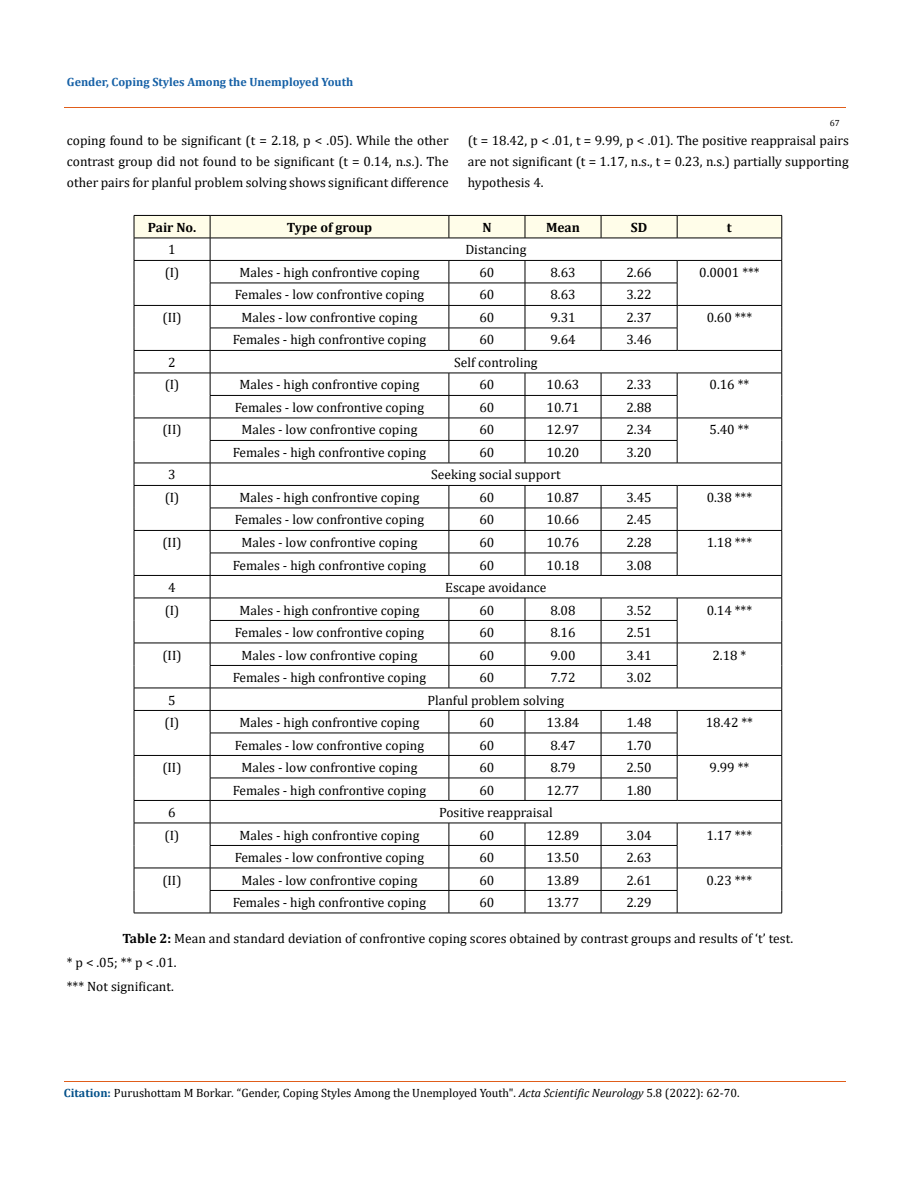
<style>
.page{position:relative;width:917px;height:1188px;background:#fff}
.page>*{position:absolute;margin:0;border:0;box-sizing:border-box;transform-origin:0 0}
.t1{font:13.5px/21px "Cambria";color:#000;text-align:justify}
.t2{font:700 13.5px "Cambria";color:#000}
.t3{font:12px "Cambria";color:#000}
.t4{font:700 12px "Cambria";color:#1560a6}
.t5{font:9px "Cambria";color:#000}
.s1{font-weight:700}
.s2{font-weight:700;color:#035089}
.s3{font-style:italic}
</style>
<div class="page">
<svg style="left:134px;top:215px;width:648px;height:698px"></svg>
<hr style="left:134px;top:913px;width:76px;height:1px;background:#000">
<hr style="left:210px;top:913px;width:239px;height:1px;background:#000">
<hr style="left:449px;top:913px;width:76px;height:1px;background:#000">
<hr style="left:525px;top:913px;width:76px;height:1px;background:#000">
<hr style="left:601px;top:913px;width:76px;height:1px;background:#000">
<hr style="left:677px;top:913px;width:105px;height:1px;background:#000">
<hr style="left:64px;top:108px;width:781px;height:1px;background:#e05d1a">
<hr style="left:64px;top:1082px;width:781px;height:1px;background:#e05d1a">
<p class="t4" style="left:67px;top:73px;width:288px">Gender, Coping Styles Among the Unemployed Youth</p>
<p class="t5" style="left:829px;top:118px;width:11px">67</p>
<p class="t1" style="left:67px;top:130px;width:383px">coping found to be significant (t = 2.18, p &lt; .05). While the other contrast group did not found to be significant (t = 0.14, n.s.). The other pairs for planful problem solving shows significant difference</p>
<p class="t1" style="left:468px;top:130px;width:382px">(t = 18.42, p &lt; .01, t = 9.99, p &lt; .01). The positive reappraisal pairs are not significant (t = 1.17, n.s., t = 0.23, n.s.) partially supporting hypothesis 4.</p>
<p class="t2" style="left:148px;top:218px;width:50px">Pair No.</p>
<p class="t2" style="left:287px;top:218px;width:87px">Type of group</p>
<p class="t2" style="left:482px;top:218px;width:11px">N</p>
<p class="t2" style="left:546px;top:218px;width:35px">Mean</p>
<p class="t2" style="left:631px;top:218px;width:18px">SD</p>
<p class="t2" style="left:727px;top:218px;width:6px">t</p>
<p class="t1" style="left:168px;top:239px;width:9px">1</p>
<p class="t1" style="left:465px;top:239px;width:63px">Distancing</p>
<p class="t1" style="left:165px;top:262px;width:16px">(I)</p>
<p class="t1" style="left:239px;top:262px;width:181px">Males - high confrontive coping</p>
<p class="t1" style="left:479px;top:262px;width:16px">60</p>
<p class="t1" style="left:550px;top:262px;width:27px">8.63</p>
<p class="t1" style="left:626px;top:262px;width:27px">2.66</p>
<p class="t1" style="left:699px;top:262px;width:62px">0.0001 ***</p>
<p class="t1" style="left:235px;top:284px;width:191px">Females - low confrontive coping</p>
<p class="t1" style="left:479px;top:284px;width:16px">60</p>
<p class="t1" style="left:550px;top:284px;width:27px">8.63</p>
<p class="t1" style="left:626px;top:284px;width:27px">3.22</p>
<p class="t1" style="left:162px;top:307px;width:21px">(II)</p>
<p class="t1" style="left:241px;top:307px;width:177px">Males - low confrontive coping</p>
<p class="t1" style="left:479px;top:307px;width:16px">60</p>
<p class="t1" style="left:550px;top:307px;width:27px">9.31</p>
<p class="t1" style="left:626px;top:307px;width:27px">2.37</p>
<p class="t1" style="left:706px;top:307px;width:47px">0.60 ***</p>
<p class="t1" style="left:233px;top:329px;width:195px">Females - high confrontive coping</p>
<p class="t1" style="left:479px;top:329px;width:16px">60</p>
<p class="t1" style="left:550px;top:329px;width:27px">9.64</p>
<p class="t1" style="left:626px;top:329px;width:27px">3.46</p>
<p class="t1" style="left:168px;top:352px;width:9px">2</p>
<p class="t1" style="left:454px;top:352px;width:85px">Self controling</p>
<p class="t1" style="left:165px;top:374px;width:16px">(I)</p>
<p class="t1" style="left:239px;top:374px;width:181px">Males - high confrontive coping</p>
<p class="t1" style="left:479px;top:374px;width:16px">60</p>
<p class="t1" style="left:546px;top:374px;width:34px">10.63</p>
<p class="t1" style="left:626px;top:374px;width:27px">2.33</p>
<p class="t1" style="left:709px;top:374px;width:41px">0.16 **</p>
<p class="t1" style="left:235px;top:397px;width:191px">Females - low confrontive coping</p>
<p class="t1" style="left:479px;top:397px;width:16px">60</p>
<p class="t1" style="left:546px;top:397px;width:34px">10.71</p>
<p class="t1" style="left:626px;top:397px;width:27px">2.88</p>
<p class="t1" style="left:162px;top:419px;width:21px">(II)</p>
<p class="t1" style="left:241px;top:419px;width:177px">Males - low confrontive coping</p>
<p class="t1" style="left:479px;top:419px;width:16px">60</p>
<p class="t1" style="left:546px;top:419px;width:34px">12.97</p>
<p class="t1" style="left:626px;top:419px;width:27px">2.34</p>
<p class="t1" style="left:709px;top:419px;width:41px">5.40 **</p>
<p class="t1" style="left:233px;top:442px;width:195px">Females - high confrontive coping</p>
<p class="t1" style="left:479px;top:442px;width:16px">60</p>
<p class="t1" style="left:546px;top:442px;width:34px">10.20</p>
<p class="t1" style="left:626px;top:442px;width:27px">3.20</p>
<p class="t1" style="left:168px;top:464px;width:9px">3</p>
<p class="t1" style="left:431px;top:464px;width:131px">Seeking social support</p>
<p class="t1" style="left:165px;top:487px;width:16px">(I)</p>
<p class="t1" style="left:239px;top:487px;width:181px">Males - high confrontive coping</p>
<p class="t1" style="left:479px;top:487px;width:16px">60</p>
<p class="t1" style="left:546px;top:487px;width:34px">10.87</p>
<p class="t1" style="left:626px;top:487px;width:27px">3.45</p>
<p class="t1" style="left:706px;top:487px;width:47px">0.38 ***</p>
<p class="t1" style="left:235px;top:509px;width:191px">Females - low confrontive coping</p>
<p class="t1" style="left:479px;top:509px;width:16px">60</p>
<p class="t1" style="left:546px;top:509px;width:34px">10.66</p>
<p class="t1" style="left:626px;top:509px;width:27px">2.45</p>
<p class="t1" style="left:162px;top:532px;width:21px">(II)</p>
<p class="t1" style="left:241px;top:532px;width:177px">Males - low confrontive coping</p>
<p class="t1" style="left:479px;top:532px;width:16px">60</p>
<p class="t1" style="left:546px;top:532px;width:34px">10.76</p>
<p class="t1" style="left:626px;top:532px;width:27px">2.28</p>
<p class="t1" style="left:706px;top:532px;width:47px">1.18 ***</p>
<p class="t1" style="left:233px;top:554px;width:195px">Females - high confrontive coping</p>
<p class="t1" style="left:479px;top:554px;width:16px">60</p>
<p class="t1" style="left:546px;top:554px;width:34px">10.18</p>
<p class="t1" style="left:626px;top:554px;width:27px">3.08</p>
<p class="t1" style="left:168px;top:577px;width:9px">4</p>
<p class="t1" style="left:445px;top:577px;width:103px">Escape avoidance</p>
<p class="t1" style="left:165px;top:599px;width:16px">(I)</p>
<p class="t1" style="left:239px;top:599px;width:181px">Males - high confrontive coping</p>
<p class="t1" style="left:479px;top:599px;width:16px">60</p>
<p class="t1" style="left:550px;top:599px;width:27px">8.08</p>
<p class="t1" style="left:626px;top:599px;width:27px">3.52</p>
<p class="t1" style="left:706px;top:599px;width:47px">0.14 ***</p>
<p class="t1" style="left:235px;top:622px;width:191px">Females - low confrontive coping</p>
<p class="t1" style="left:479px;top:622px;width:16px">60</p>
<p class="t1" style="left:550px;top:622px;width:27px">8.16</p>
<p class="t1" style="left:626px;top:622px;width:27px">2.51</p>
<p class="t1" style="left:162px;top:644px;width:21px">(II)</p>
<p class="t1" style="left:241px;top:644px;width:177px">Males - low confrontive coping</p>
<p class="t1" style="left:479px;top:644px;width:16px">60</p>
<p class="t1" style="left:550px;top:644px;width:27px">9.00</p>
<p class="t1" style="left:626px;top:644px;width:27px">3.41</p>
<p class="t1" style="left:712px;top:644px;width:35px">2.18 *</p>
<p class="t1" style="left:233px;top:667px;width:195px">Females - high confrontive coping</p>
<p class="t1" style="left:479px;top:667px;width:16px">60</p>
<p class="t1" style="left:550px;top:667px;width:27px">7.72</p>
<p class="t1" style="left:626px;top:667px;width:27px">3.02</p>
<p class="t1" style="left:168px;top:689px;width:9px">5</p>
<p class="t1" style="left:427px;top:689px;width:138px">Planful problem solving</p>
<p class="t1" style="left:165px;top:712px;width:16px">(I)</p>
<p class="t1" style="left:239px;top:712px;width:181px">Males - high confrontive coping</p>
<p class="t1" style="left:479px;top:712px;width:16px">60</p>
<p class="t1" style="left:546px;top:712px;width:34px">13.84</p>
<p class="t1" style="left:626px;top:712px;width:27px">1.48</p>
<p class="t1" style="left:705px;top:712px;width:49px">18.42 **</p>
<p class="t1" style="left:235px;top:734px;width:191px">Females - low confrontive coping</p>
<p class="t1" style="left:479px;top:734px;width:16px">60</p>
<p class="t1" style="left:550px;top:734px;width:27px">8.47</p>
<p class="t1" style="left:626px;top:734px;width:27px">1.70</p>
<p class="t1" style="left:162px;top:757px;width:21px">(II)</p>
<p class="t1" style="left:241px;top:757px;width:177px">Males - low confrontive coping</p>
<p class="t1" style="left:479px;top:757px;width:16px">60</p>
<p class="t1" style="left:550px;top:757px;width:27px">8.79</p>
<p class="t1" style="left:626px;top:757px;width:27px">2.50</p>
<p class="t1" style="left:709px;top:757px;width:41px">9.99 **</p>
<p class="t1" style="left:233px;top:779px;width:195px">Females - high confrontive coping</p>
<p class="t1" style="left:479px;top:779px;width:16px">60</p>
<p class="t1" style="left:546px;top:779px;width:34px">12.77</p>
<p class="t1" style="left:626px;top:779px;width:27px">1.80</p>
<p class="t1" style="left:168px;top:802px;width:9px">6</p>
<p class="t1" style="left:439px;top:802px;width:115px">Positive reappraisal</p>
<p class="t1" style="left:165px;top:824px;width:16px">(I)</p>
<p class="t1" style="left:239px;top:824px;width:181px">Males - high confrontive coping</p>
<p class="t1" style="left:479px;top:824px;width:16px">60</p>
<p class="t1" style="left:546px;top:824px;width:34px">12.89</p>
<p class="t1" style="left:626px;top:824px;width:27px">3.04</p>
<p class="t1" style="left:706px;top:824px;width:47px">1.17 ***</p>
<p class="t1" style="left:235px;top:847px;width:191px">Females - low confrontive coping</p>
<p class="t1" style="left:479px;top:847px;width:16px">60</p>
<p class="t1" style="left:546px;top:847px;width:34px">13.50</p>
<p class="t1" style="left:626px;top:847px;width:27px">2.63</p>
<p class="t1" style="left:162px;top:869px;width:21px">(II)</p>
<p class="t1" style="left:241px;top:869px;width:177px">Males - low confrontive coping</p>
<p class="t1" style="left:479px;top:869px;width:16px">60</p>
<p class="t1" style="left:546px;top:869px;width:34px">13.89</p>
<p class="t1" style="left:626px;top:869px;width:27px">2.61</p>
<p class="t1" style="left:706px;top:869px;width:47px">0.23 ***</p>
<p class="t1" style="left:233px;top:892px;width:195px">Females - high confrontive coping</p>
<p class="t1" style="left:479px;top:892px;width:16px">60</p>
<p class="t1" style="left:546px;top:892px;width:34px">13.77</p>
<p class="t1" style="left:626px;top:892px;width:27px">2.29</p>
<p class="t1" style="left:67px;top:926px;width:727px;line-height:24px;text-align:left;text-indent:56px"><span class="s1">Table 2:</span> Mean and standard deviation of confrontive coping scores obtained by contrast groups and results of ‘t’ test. * p &lt; .05; ** p &lt; .01.<br>*** Not significant.</p>
<p class="t3" style="left:64px;top:1086px;width:677px"><span class="s2">Citation:</span> Purushottam M Borkar<span class="s3">.</span> “Gender, Coping Styles Among the Unemployed Youth". <span class="s3">Acta Scientific Neurology</span> 5.8 (2022): 62-70.</p>
</div>
